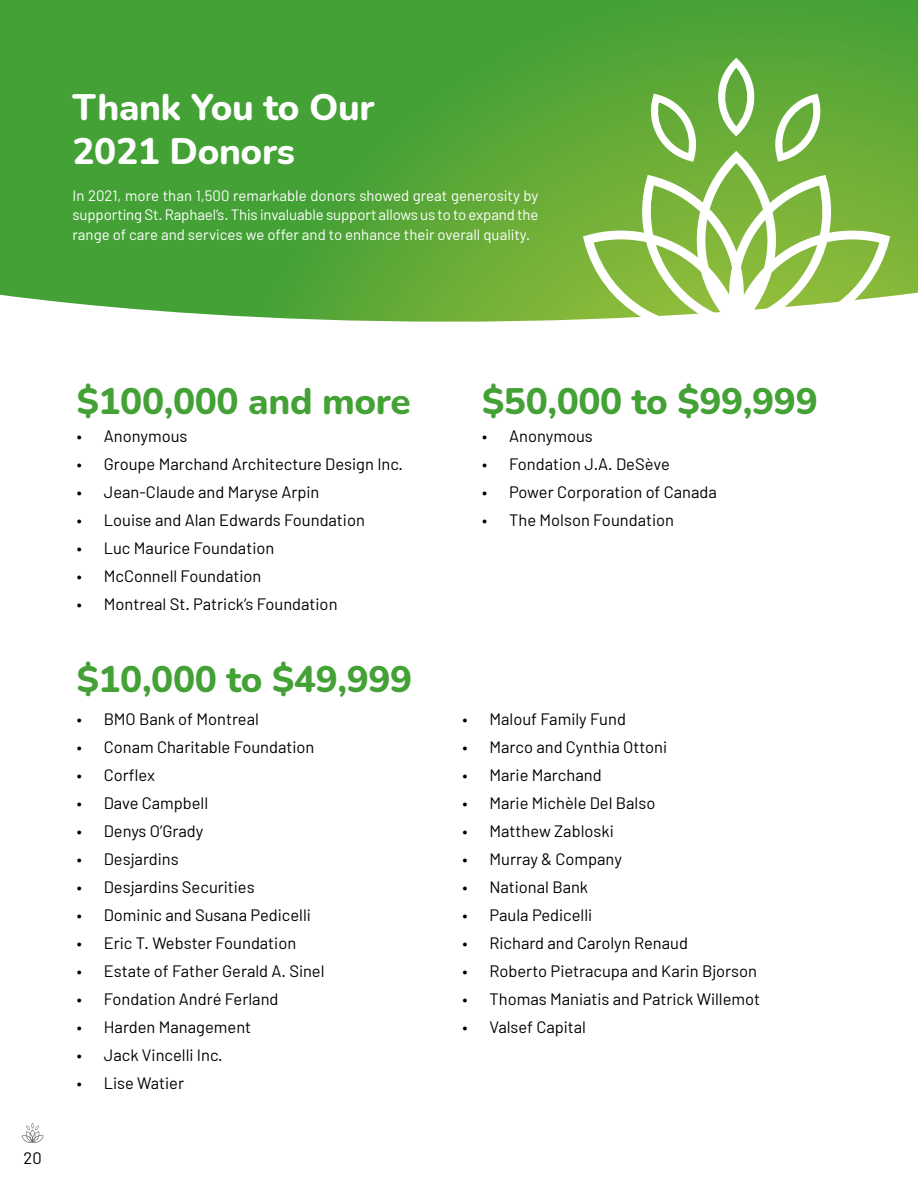
<style>
.page{position:relative;width:918px;height:1188px;background:#fff}
.page>*{position:absolute;margin:0;border:0;box-sizing:border-box;transform-origin:0 0}
.t1{font:800 36.9px "Nunito";letter-spacing:-.01em;color:#43a136}
.t2{font:800 36.9px/44.2px "Nunito";letter-spacing:-.01em;color:#fff}
.t3{font:16.5px "Barlow";color:#000}
.t4{font:15px/19.5px "Barlow";color:#fff;text-align:justify}
</style>
<div class="page">
<svg style="left:22px;top:1123px;width:22px;height:20px"></svg>
<svg style="left:0;top:0;width:918px;height:322px;background:#52a63a"></svg>
<svg style="left:718px;top:58px;width:36px;height:78px"></svg>
<svg style="left:773px;top:94px;width:49px;height:57px"></svg>
<svg style="left:649px;top:94px;width:49px;height:57px"></svg>
<svg style="left:583px;top:151px;width:307px;height:171px"></svg>
<h1 class="t2" style="left:73px;top:84px;width:304px">Thank You to Our<br>2021 Donors</h1>
<p class="t4" style="left:73px;top:185px;width:468px">In 2021, more than 1,500 remarkable donors showed great generosity by supporting St. Raphael’s. This invaluable support allows us to to expand the range of care and services we offer and to enhance their overall quality.</p>
<p class="t3" style="left:24px;top:1147px;width:20px">20</p>
<h1 class="t1" style="left:77px;top:375px;width:335px">$100,000 and more</h1>
<p class="t3" style="left:77px;top:426px;width:112px">• Anonymous</p>
<p class="t3" style="left:77px;top:454px;width:328px">• Groupe Marchand Architecture Design Inc.</p>
<p class="t3" style="left:77px;top:482px;width:244px">• Jean-Claude and Maryse Arpin</p>
<p class="t3" style="left:77px;top:510px;width:290px">• Louise and Alan Edwards Foundation</p>
<p class="t3" style="left:77px;top:538px;width:199px">• Luc Maurice Foundation</p>
<p class="t3" style="left:77px;top:566px;width:186px">• McConnell Foundation</p>
<p class="t3" style="left:77px;top:594px;width:262px">• Montreal St. Patrick’s Foundation</p>
<h1 class="t1" style="left:77px;top:653px;width:337px">$10,000 to $49,999</h1>
<p class="t3" style="left:77px;top:708px;width:184px">• BMO Bank of Montreal</p>
<p class="t3" style="left:77px;top:736px;width:239px">• Conam Charitable Foundation</p>
<p class="t3" style="left:77px;top:764px;width:80px">• Corflex</p>
<p class="t3" style="left:77px;top:792px;width:133px">• Dave Campbell</p>
<p class="t3" style="left:77px;top:820px;width:128px">• Denys O’Grady</p>
<p class="t3" style="left:77px;top:848px;width:103px">• Desjardins</p>
<p class="t3" style="left:77px;top:876px;width:179px">• Desjardins Securities</p>
<p class="t3" style="left:77px;top:904px;width:236px">• Dominic and Susana Pedicelli</p>
<p class="t3" style="left:77px;top:932px;width:221px">• Eric T. Webster Foundation</p>
<p class="t3" style="left:77px;top:960px;width:249px">• Estate of Father Gerald A. Sinel</p>
<p class="t3" style="left:77px;top:988px;width:203px">• Fondation André Ferland</p>
<p class="t3" style="left:77px;top:1016px;width:176px">• Harden Management</p>
<p class="t3" style="left:77px;top:1044px;width:147px">• Jack Vincelli Inc.</p>
<p class="t3" style="left:77px;top:1072px;width:109px">• Lise Watier</p>
<h1 class="t1" style="left:482px;top:375px;width:337px">$50,000 to $99,999</h1>
<p class="t3" style="left:482px;top:426px;width:112px">• Anonymous</p>
<p class="t3" style="left:482px;top:454px;width:189px">• Fondation J.A. DeSève</p>
<p class="t3" style="left:482px;top:482px;width:236px">• Power Corporation of Canada</p>
<p class="t3" style="left:482px;top:510px;width:193px">• The Molson Foundation</p>
<p class="t3" style="left:462px;top:708px;width:165px">• Malouf Family Fund</p>
<p class="t3" style="left:462px;top:736px;width:206px">• Marco and Cynthia Ottoni</p>
<p class="t3" style="left:462px;top:764px;width:141px">• Marie Marchand</p>
<p class="t3" style="left:462px;top:792px;width:194px">• Marie Michèle Del Balso</p>
<p class="t3" style="left:462px;top:820px;width:153px">• Matthew Zabloski</p>
<p class="t3" style="left:462px;top:848px;width:161px">• Murray &amp; Company</p>
<p class="t3" style="left:462px;top:876px;width:127px">• National Bank</p>
<p class="t3" style="left:462px;top:904px;width:131px">• Paula Pedicelli</p>
<p class="t3" style="left:462px;top:932px;width:227px">• Richard and Carolyn Renaud</p>
<p class="t3" style="left:462px;top:960px;width:296px">• Roberto Pietracupa and Karin Bjorson</p>
<p class="t3" style="left:462px;top:988px;width:299px">• Thomas Maniatis and Patrick Willemot</p>
<p class="t3" style="left:462px;top:1016px;width:125px">• Valsef Capital</p>
</div>
